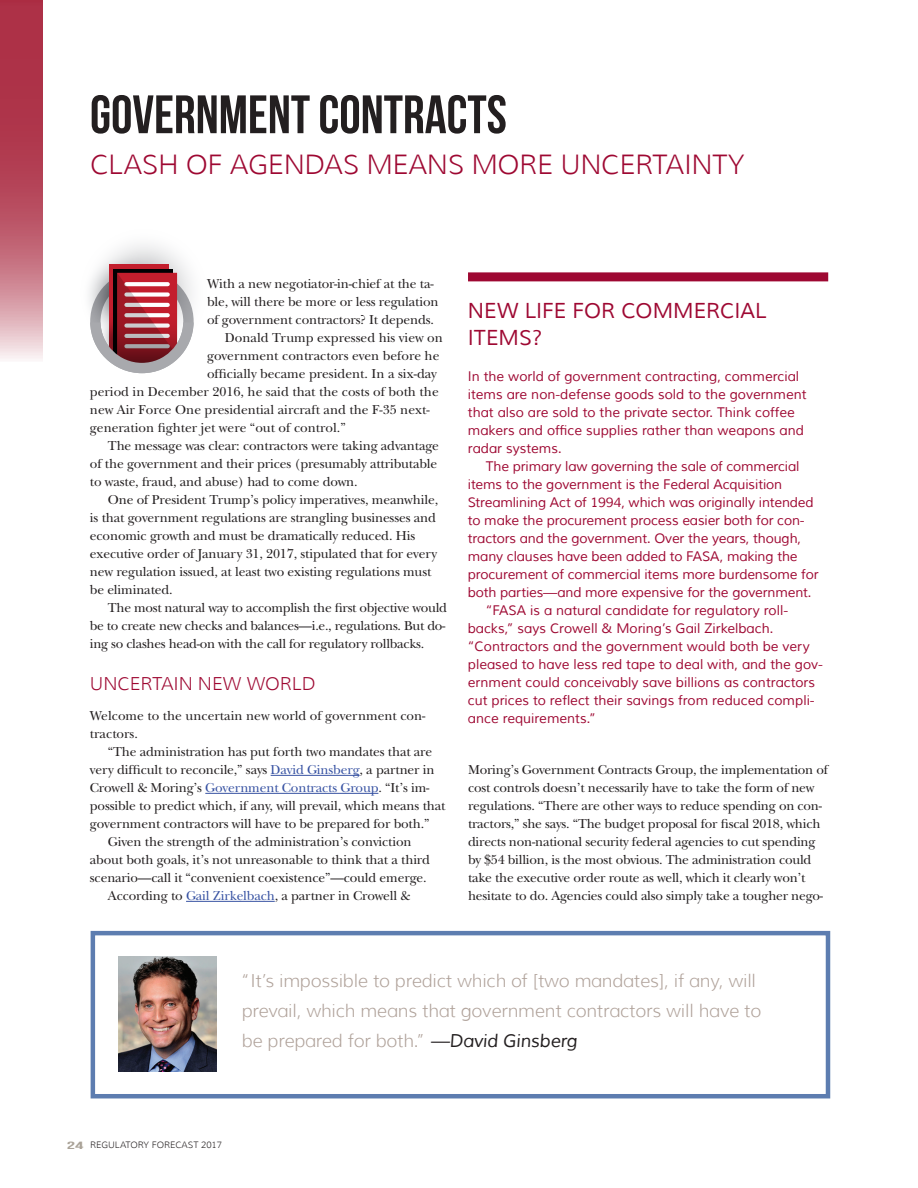
<style>
.page{position:relative;width:918px;height:1188px;background:#fff}
.page>*{position:absolute;margin:0;border:0;box-sizing:border-box;transform-origin:0 0}
.t1{font:54px "Bebas Neue";color:#231f20}
.t2{font:300 27px "Muli";letter-spacing:-.01em;color:#9e0832}
.t3{font:21px/27px "Muli";color:#9e0832}
.t4{font:300 18px/30px "Muli";letter-spacing:-.01em;color:#b0a29a}
.t5{font:300 18px "Muli";color:#9e0832}
.t6{font:13.5px/18px "New Baskerville";letter-spacing:-.01em;color:#231f20}
.t7{font:13.5px/18px "Muli";color:#9e0832}
.t8{font:300 9px "Muli";color:#231f20}
.s1{color:#3853a3}
.s2{font-weight:400;font-style:italic;color:#231f20}
.s3{font-family:"Bebas Neue";font-weight:400;font-size:10.5px;color:#aaa398}
</style>
<div class="page">
<svg style="left:0;top:0;width:43px;height:359px"></svg>
<hr style="left:271px;top:775px;width:89px;height:1px;background:#3853a3">
<hr style="left:205px;top:793px;width:173px;height:1px;background:#3853a3">
<hr style="left:186px;top:901px;width:89px;height:1px;background:#3853a3">
<svg style="left:80px;top:228px;width:127px;height:128px"></svg>
<div style="left:109px;top:265px;width:60px;height:86px;background:#c31e2d"></div>
<div style="left:113px;top:269px;width:60px;height:87px;background:linear-gradient(to right,#000002,#000002)"></div>
<svg style="left:90px;top:273px;width:104px;height:100px"></svg>
<img style="left:118px;top:957px;width:99px;height:114px">
<div style="left:468px;top:272px;width:360px;height:9px;background:#9e0832"></div>
<h1 class="t1" style="left:90px;top:85px;width:418px">GOVERNMENT CONTRACTS</h1>
<h2 class="t2" style="left:90px;top:148px;width:656px">CLASH OF AGENDAS MEANS MORE UNCERTAINTY</h2>
<p class="t6" style="left:207px;top:275px;width:228px">With a new negotiator-in-chief at the ta-</p>
<p class="t6" style="left:207px;top:293px;width:233px">ble, will there be more or less regulation</p>
<p class="t6" style="left:207px;top:311px;width:229px">of government contractors? It depends.</p>
<p class="t6" style="left:225px;top:329px;width:219px">Donald Trump expressed his view on</p>
<p class="t6" style="left:207px;top:347px;width:234px">government contractors even before he</p>
<p class="t6" style="left:207px;top:365px;width:231px">officially became president. In a six-day</p>
<p class="t6" style="left:90px;top:383px;width:350px">period in December 2016, he said that the costs of both the</p>
<p class="t6" style="left:90px;top:401px;width:341px">new Air Force One presidential aircraft and the F-35 next-</p>
<p class="t6" style="left:90px;top:419px;width:257px">generation fighter jet were “out of control.”</p>
<p class="t6" style="left:108px;top:437px;width:333px">The message was clear: contractors were taking advantage</p>
<p class="t6" style="left:90px;top:455px;width:349px">of the government and their prices (presumably attributable</p>
<p class="t6" style="left:90px;top:473px;width:269px">to waste, fraud, and abuse) had to come down.</p>
<p class="t6" style="left:108px;top:491px;width:332px">One of President Trump’s policy imperatives, meanwhile,</p>
<p class="t6" style="left:90px;top:509px;width:348px">is that government regulations are strangling businesses and</p>
<p class="t6" style="left:90px;top:527px;width:327px">economic growth and must be dramatically reduced. His</p>
<p class="t6" style="left:90px;top:545px;width:349px">executive order of January 31, 2017, stipulated that for every</p>
<p class="t6" style="left:90px;top:563px;width:343px">new regulation issued, at least two existing regulations must</p>
<p class="t6" style="left:90px;top:581px;width:84px">be eliminated.</p>
<p class="t6" style="left:108px;top:599px;width:341px">The most natural way to accomplish the first objective would</p>
<p class="t6" style="left:90px;top:617px;width:357px">be to create new checks and balances—i.e., regulations. But do-</p>
<p class="t6" style="left:90px;top:635px;width:336px">ing so clashes head-on with the call for regulatory rollbacks.</p>
<h3 class="t5" style="left:90px;top:673px;width:227px">UNCERTAIN NEW WORLD</h3>
<p class="t6" style="left:90px;top:707px;width:337px">Welcome to the uncertain new world of government con&shy;tractors.</p>
<p class="t6" style="left:108px;top:743px;width:326px">“The administration has put forth two mandates that are</p>
<p class="t6" style="left:90px;top:761px;width:346px">very difficult to reconcile,” says <span class="s1">David Ginsberg</span>, a partner in</p>
<p class="t6" style="left:90px;top:779px;width:341px">Crowell &amp; Moring’s <span class="s1">Government Contracts Group</span>. “It’s im-</p>
<p class="t6" style="left:90px;top:797px;width:357px">possible to predict which, if any, will prevail, which means that</p>
<p class="t6" style="left:90px;top:815px;width:341px">government contractors will have to be prepared for both.”</p>
<p class="t6" style="left:108px;top:833px;width:305px">Given the strength of the administration’s conviction</p>
<p class="t6" style="left:90px;top:851px;width:342px">about both goals, it’s not unreasonable to think that a third</p>
<p class="t6" style="left:90px;top:869px;width:338px">scenario—call it “convenient coexistence”—could emerge.</p>
<p class="t6" style="left:108px;top:887px;width:304px">According to <span class="s1">Gail Zirkelbach</span>, a partner in Crowell &amp;</p>
<h3 class="t3" style="left:468px;top:297px;width:300px">NEW LIFE FOR COMMERCIAL<br>ITEMS?</h3>
<p class="t7" style="left:468px;top:367px;width:340px">In the world of government contracting, commercial items are non-defense goods sold to the government that also are sold to the private sector. Think coffee makers and office supplies rather than weapons and radar systems.</p>
<p class="t7" style="left:486px;top:457px;width:315px">The primary law governing the sale of commercial</p>
<p class="t7" style="left:468px;top:475px;width:316px">items to the government is the Federal Acquisition</p>
<p class="t7" style="left:468px;top:493px;width:347px">Streamlining Act of 1994, which was originally intended</p>
<p class="t7" style="left:468px;top:511px;width:338px">to make the procurement process easier both for con-</p>
<p class="t7" style="left:468px;top:529px;width:335px">tractors and the government. Over the years, though,</p>
<p class="t7" style="left:468px;top:547px;width:331px">many clauses have been added to FASA, making the</p>
<p class="t7" style="left:468px;top:565px;width:352px">procurement of commercial items more burdensome for</p>
<p class="t7" style="left:468px;top:583px;width:345px">both parties—and more expensive for the government.</p>
<p class="t7" style="left:486px;top:601px;width:304px">“FASA is a natural candidate for regulatory roll-</p>
<p class="t7" style="left:468px;top:619px;width:307px">backs,” says Crowell &amp; Moring’s Gail Zirkelbach.</p>
<p class="t7" style="left:468px;top:637px;width:343px">“Contractors and the government would both be very</p>
<p class="t7" style="left:468px;top:655px;width:357px">pleased to have less red tape to deal with, and the gov-</p>
<p class="t7" style="left:468px;top:673px;width:349px">ernment could conceivably save billions as contractors</p>
<p class="t7" style="left:468px;top:691px;width:348px">cut prices to reflect their savings from reduced compli-</p>
<p class="t7" style="left:468px;top:709px;width:129px">ance requirements.”</p>
<p class="t6" style="left:468px;top:761px;width:362px">Moring’s Government Contracts Group, the implementation of cost controls doesn’t necessarily have to take the form of new regulations. “There are other ways to reduce spending on con&shy;tractors,” she says. “The budget proposal for fiscal 2018, which directs non-national security federal agencies to cut spending by $54 billion, is the most obvious. The administration could take the executive order route as well, which it clearly won’t hesitate to do. Agencies could also simply take a tougher nego-</p>
<h3 class="t4" style="left:242px;top:966px;width:521px">“It’s impossible to predict which of [two mandates], if any, will prevail, which means that government contractors will have to be prepared for both.” <span class="s2">—David Ginsberg</span></h3>
<p class="t8" style="left:67px;top:1140px;width:157px"><span class="s3">24</span> REGULATORY FORECAST 2017</p>
</div>
